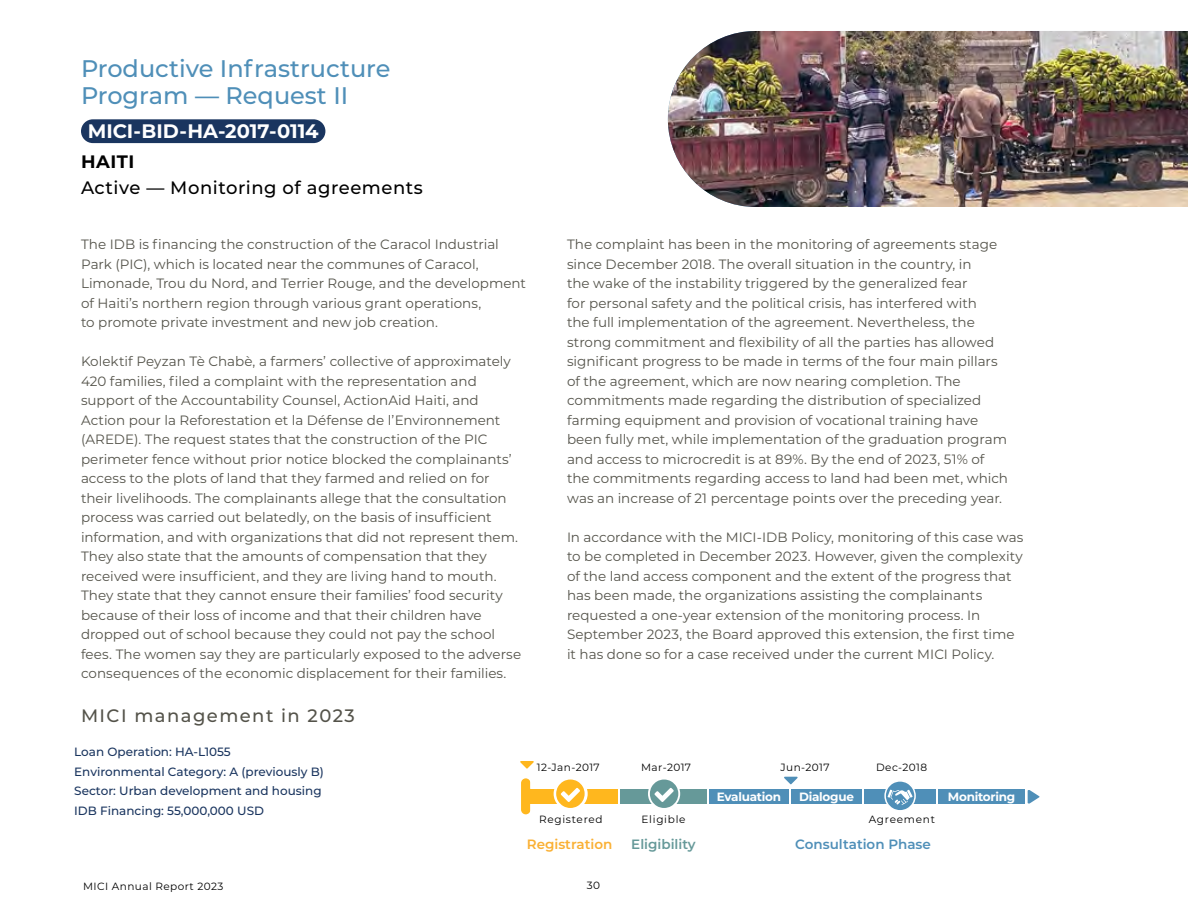
<style>
.page{position:relative;width:1188px;height:918px;background:#fff}
.page>*{position:absolute;margin:0;border:0;box-sizing:border-box;transform-origin:0 0}
.TITLE_FICHAS_CONSULTATION_CELESTE{font:500 24px/27px "Montserrat";color:#4f8fb8}
.PROJECT_NUMBER_BIG_RIGHT___SHADEEEEE{font:700 19.5px "Montserrat";color:#fff}
.Project_STATUS_FVO_Verde{font:500 18px "Montserrat";letter-spacing:.03em;color:#000}
.TITLE_GESTION_ETC{font:500 18px "Montserrat";letter-spacing:.08em;color:#54534a}
.PAIS_AGREGADO{font:700 18px "Montserrat";letter-spacing:.03em;color:#000}
.TEXT_FICHAS{font:13.5px/19.5px "Montserrat";color:#54534a}
.t1{font:600 13.5px "Montserrat";color:#4f8fb8}
.t2{font:600 13.5px "Montserrat";color:#fab033}
.t3{font:600 13.5px "Montserrat";color:#699}
.t4{font:500 12px/19.5px "Montserrat";color:#1a355f}
.t5{font:700 12px "Montserrat";letter-spacing:-.02em;color:#fff}
.t6{font:10.5px "Montserrat";letter-spacing:.04em;color:#000}
.t7{font:10.5px "Montserrat";letter-spacing:.07em;color:#000}
</style>
<div class="page">
<div style="left:81px;top:119px;width:244px;height:24px;background:#1a355f;border-radius:12px"></div>
<img style="left:668px;top:31px;width:520px;height:176px">
<svg style="left:520px;top:761px;width:14px;height:8px"></svg>
<div style="left:524px;top:790px;width:94px;height:14px;background:#ffb71e"></div>
<div style="left:521px;top:778px;width:9px;height:36px;background:#ffb71e"></div>
<div style="left:554px;top:777px;width:34px;height:34px;border:4px solid #fff;border-radius:50%"></div>
<svg style="left:556px;top:780px;width:29px;height:28px"></svg>
<div style="left:620px;top:790px;width:87px;height:14px;background:#699"></div>
<div style="left:648px;top:778px;width:32px;height:32px;border:7px solid #fff;border-radius:50%"></div>
<svg style="left:650px;top:780px;width:28px;height:28px"></svg>
<div style="left:710px;top:790px;width:79px;height:14px;background:#4f8fb8"></div>
<div style="left:791px;top:790px;width:71px;height:14px;background:#4f8fb8"></div>
<svg style="left:784px;top:777px;width:14px;height:7px"></svg>
<div style="left:864px;top:790px;width:72px;height:14px;background:#4f8fb8"></div>
<svg style="left:884px;top:781px;width:33px;height:29px"></svg>
<svg style="left:1028px;top:790px;width:11px;height:14px"></svg>
<div style="left:939px;top:790px;width:86px;height:14px;background:#4f8fb8"></div>
<p class="TITLE_FICHAS_CONSULTATION_CELESTE" style="left:81px;top:54px;width:311px">Productive Infrastructure<br>Program — Request II</p>
<p class="PROJECT_NUMBER_BIG_RIGHT___SHADEEEEE" style="left:88px;top:117px;width:232px">MICI-BID-HA-2017-0114</p>
<p class="PAIS_AGREGADO" style="left:81px;top:149px;width:55px">HAITI</p>
<p class="Project_STATUS_FVO_Verde" style="left:81px;top:176px;width:343px">Active — Monitoring of agreements</p>
<p class="TEXT_FICHAS" style="left:81px;top:234px;width:447px">The IDB is financing the construction of the Caracol Industrial Park (PIC), which is located near the communes of Caracol, Limonade, Trou du Nord, and Terrier Rouge, and the development of Haiti’s northern region through various grant operations,<br>to promote private investment and new job creation.</p>
<p class="TEXT_FICHAS" style="left:81px;top:351px;width:442px">Kolektif Peyzan Tè Chabè, a farmers’ collective of approximately 420 families, filed a complaint with the representation and support of the Accountability Counsel, ActionAid Haiti, and Action pour la Reforestation et la Défense de l’Environnement (AREDE). The request states that the construction of the PIC perimeter fence without prior notice blocked the complainants’ access to the plots of land that they farmed and relied on for their livelihoods. The complainants allege that the consultation process was carried out belatedly, on the basis of insufficient information, and with organizations that did not represent them.<br>They also state that the amounts of compensation that they received were insufficient, and they are living hand to mouth.<br>They state that they cannot ensure their families’ food security because of their loss of income and that their children have dropped out of school because they could not pay the school fees. The women say they are particularly exposed to the adverse consequences of the economic displacement for their families.</p>
<p class="TITLE_GESTION_ETC" style="left:81px;top:703px;width:275px">MICI management in 2023</p>
<p class="t4" style="left:74px;top:742px;width:251px">Loan Operation: HA-L1055<br>Environmental Category: A (previously B)<br>Sector: Urban development and housing IDB Financing: 55,000,000 USD</p>
<p class="TEXT_FICHAS" style="left:567px;top:234px;width:443px">The complaint has been in the monitoring of agreements stage since December 2018. The overall situation in the country, in<br>the wake of the instability triggered by the generalized fear<br>for personal safety and the political crisis, has interfered with<br>the full implementation of the agreement. Nevertheless, the strong commitment and flexibility of all the parties has allowed significant progress to be made in terms of the four main pillars of the agreement, which are now nearing completion. The commitments made regarding the distribution of specialized farming equipment and provision of vocational training have been fully met, while implementation of the graduation program and access to microcredit is at 89%. By the end of 2023, 51% of the commitments regarding access to land had been met, which was an increase of 21 percentage points over the preceding year.</p>
<p class="TEXT_FICHAS" style="left:567px;top:526px;width:458px">In accordance with the MICI-IDB Policy, monitoring of this case was to be completed in December 2023. However, given the complexity of the land access component and the extent of the progress that has been made, the organizations assisting the complainants requested a one-year extension of the monitoring process. In September 2023, the Board approved this extension, the first time it has done so for a case received under the current MICI Policy.</p>
<p class="t6" style="left:537px;top:760px;width:64px">12-Jan-2017</p>
<p class="t6" style="left:641px;top:760px;width:51px">Mar-2017</p>
<p class="t6" style="left:781px;top:761px;width:51px">Jun-2017</p>
<p class="t6" style="left:876px;top:760px;width:53px">Dec-2018</p>
<p class="t5" style="left:717px;top:788px;width:66px">Evaluation</p>
<p class="t5" style="left:799px;top:788px;width:56px">Dialogue</p>
<p class="t5" style="left:948px;top:788px;width:69px">Monitoring</p>
<p class="t7" style="left:539px;top:812px;width:65px">Registered</p>
<p class="t7" style="left:641px;top:812px;width:46px">Eligible</p>
<p class="t7" style="left:869px;top:812px;width:68px">Agreement</p>
<p class="t2" style="left:527px;top:835px;width:87px">Registration</p>
<p class="t3" style="left:631px;top:835px;width:66px">Eligibility</p>
<p class="t1" style="left:795px;top:835px;width:137px">Consultation Phase</p>
<p class="t6" style="left:83px;top:879px;width:142px">MICI Annual Report 2023</p>
<p class="t6" style="left:587px;top:878px;width:15px">30</p>
</div>
